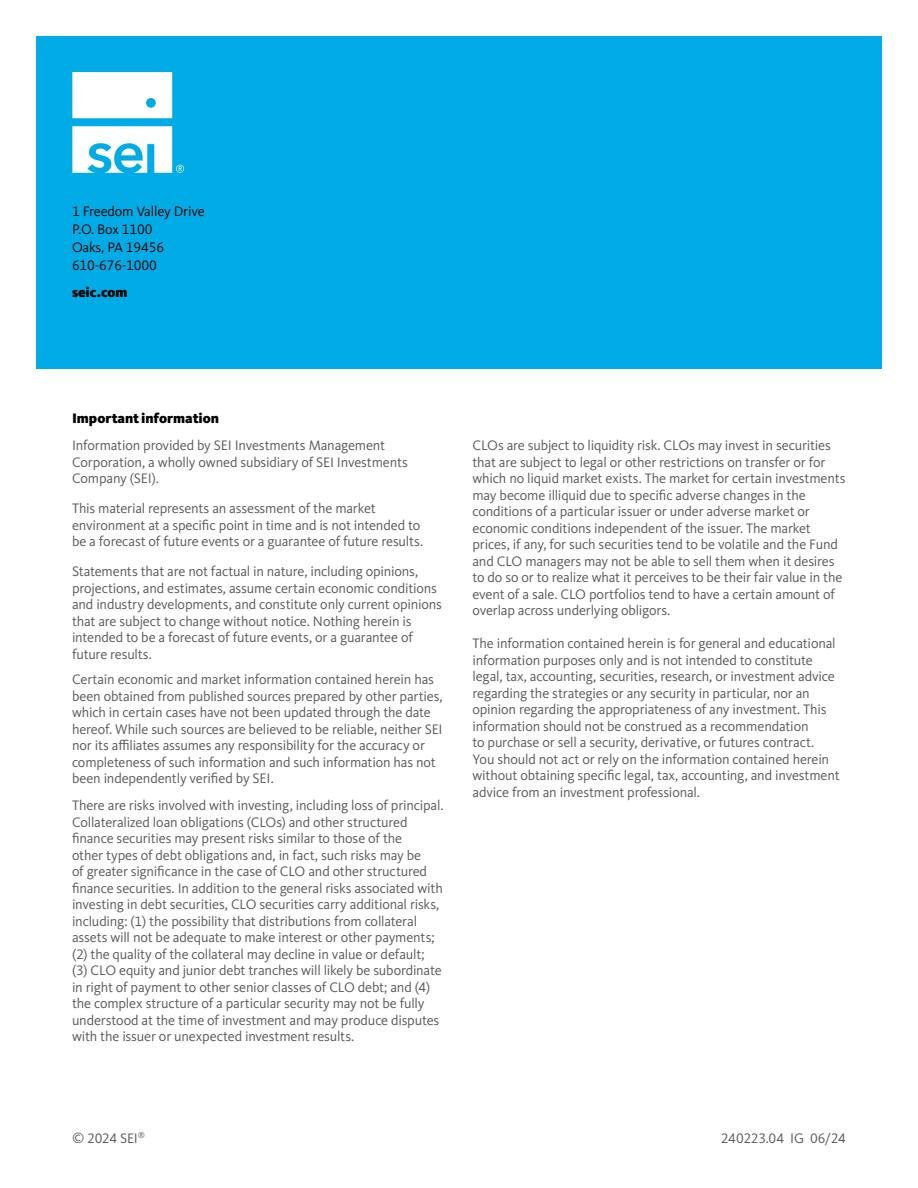
<style>
.page{position:relative;width:918px;height:1188px;background:#fff}
.page>*{position:absolute;margin:0;border:0;box-sizing:border-box;transform-origin:0 0}
.t1{font:14.25px/16.5px "Kievit Pro";letter-spacing:-.015em;color:#58595b}
.t2{font:14.25px/18px "Kievit Pro";letter-spacing:-.01em;color:#000}
.t3{font:900 14.25px "Kievit Pro";letter-spacing:-.005em;color:#000}
</style>
<div class="page">
<div style="left:36px;top:36px;width:846px;height:333px;background:#00abe6"></div>
<div style="left:72px;top:72px;width:100px;height:46px;background:#fff"></div>
<svg style="left:72px;top:126px;width:112px;height:47px"></svg>
<p class="t2" style="left:72px;top:202px;width:134px">1 Freedom Valley Drive<br>P.O. Box 1100<br>Oaks, PA 19456<br>610-676-1000</p>
<p class="t3" style="left:72px;top:284px;width:57px">seic.com</p>
<p class="t3" style="left:72px;top:410px;width:149px">Important information</p>
<p class="t1" style="left:72px;top:437px;width:337px">Information provided by SEI Investments Management<br>Corporation, a wholly owned subsidiary of SEI Investments<br>Company (SEI).</p>
<p class="t1" style="left:72px;top:500px;width:353px">This material represents an assessment of the market environment at a specific point in time and is not intended to be a forecast of future events or a guarantee of future results.</p>
<p class="t1" style="left:72px;top:563px;width:371px">Statements that are not factual in nature, including opinions, projections, and estimates, assume certain economic conditions and industry developments, and constitute only current opinions that are subject to change without notice. Nothing herein is intended to be a forecast of future events, or a guarantee of future results.</p>
<p class="t1" style="left:72px;top:671px;width:372px">Certain economic and market information contained herein has been obtained from published sources prepared by other parties, which in certain cases have not been updated through the date hereof. While such sources are believed to be reliable, neither SEI nor its affiliates assumes any responsibility for the accuracy or completeness of such information and such information has not been independently verified by SEI.</p>
<p class="t1" style="left:72px;top:797px;width:373px">There are risks involved with investing, including loss of principal.<br>Collateralized loan obligations (CLOs) and other structured finance securities may present risks similar to those of the<br>other types of debt obligations and, in fact, such risks may be<br>of greater significance in the case of CLO and other structured finance securities. In addition to the general risks associated with investing in debt securities, CLO securities carry additional risks, including: (1) the possibility that distributions from collateral assets will not be adequate to make interest or other payments; (2) the quality of the collateral may decline in value or default; (3) CLO equity and junior debt tranches will likely be subordinate in right of payment to other senior classes of CLO debt; and (4) the complex structure of a particular security may not be fully understood at the time of investment and may produce disputes with the issuer or unexpected investment results.</p>
<p class="t1" style="left:472px;top:437px;width:375px">CLOs are subject to liquidity risk. CLOs may invest in securities that are subject to legal or other restrictions on transfer or for which no liquid market exists. The market for certain investments may become illiquid due to specific adverse changes in the conditions of a particular issuer or under adverse market or economic conditions independent of the issuer. The market prices, if any, for such securities tend to be volatile and the Fund and CLO managers may not be able to sell them when it desires to do so or to realize what it perceives to be their fair value in the event of a sale. CLO portfolios tend to have a certain amount of overlap across underlying obligors.</p>
<p class="t1" style="left:472px;top:635px;width:369px">The information contained herein is for general and educational information purposes only and is not intended to constitute legal, tax, accounting, securities, research, or investment advice regarding the strategies or any security in particular, nor an opinion regarding the appropriateness of any investment. This information should not be construed as a recommendation<br>to purchase or sell a security, derivative, or futures contract.<br>You should not act or rely on the information contained herein without obtaining specific legal, tax, accounting, and investment advice from an investment professional.</p>
<p class="t1" style="left:72px;top:1130px;width:75px">© 2024 SEI<sup>®</sup></p>
<p class="t1" style="left:721px;top:1130px;width:127px">240223.04 IG 06/24</p>
</div>
